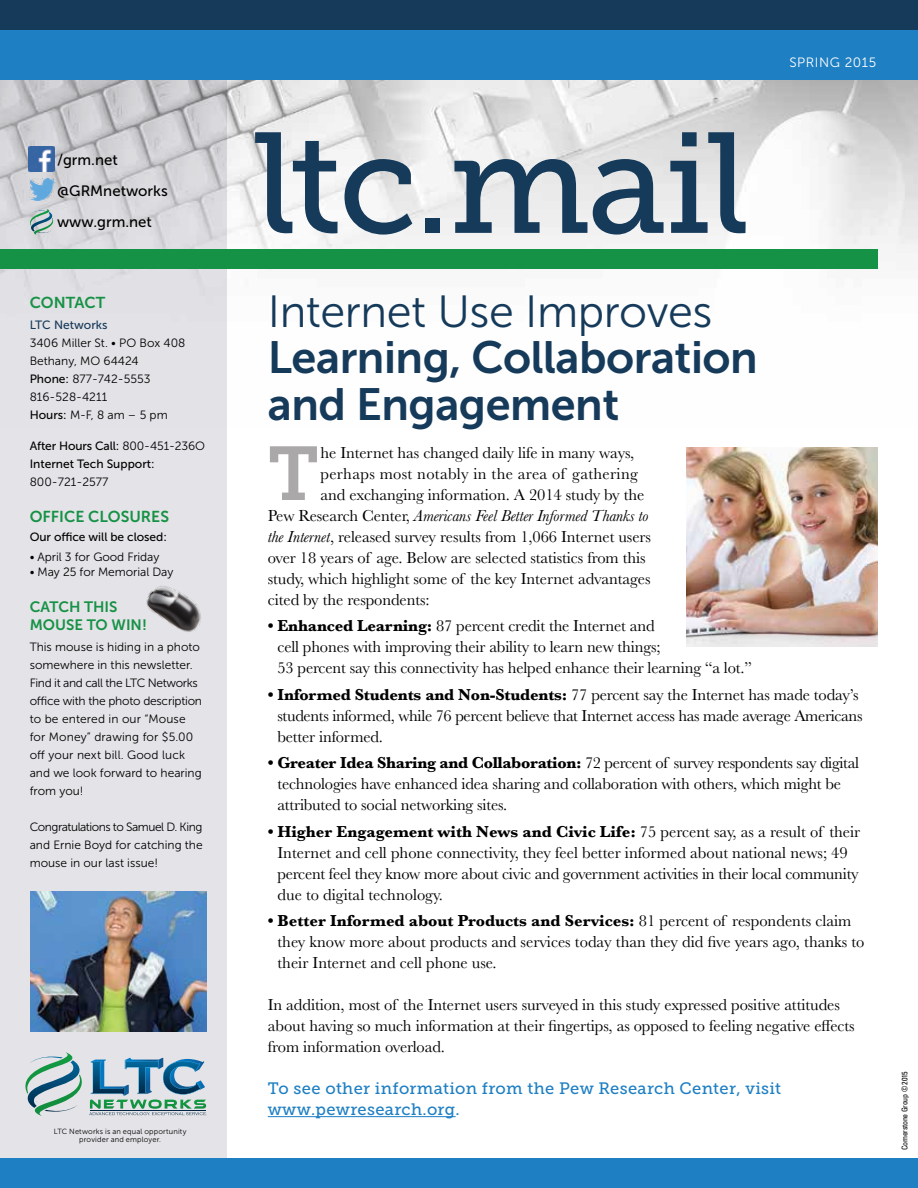
<style>
.page{position:relative;width:918px;height:1188px;background:#fff}
.page>*{position:absolute;margin:0;border:0;box-sizing:border-box;transform-origin:0 0}
.t1{font:142.5px "Museo Slab 500";letter-spacing:-.02em;color:#163a5a}
.t2{font:75.6px "Museo Slab 700";color:#aba8a9}
.t3{font:45px/46.5px "Museo Sans 700";letter-spacing:-.01em;color:#163a5a}
.t4{font:45px "Museo Sans 300";letter-spacing:-.01em;color:#163a5a}
.t5{font:16.5px/21px "Baskerville";letter-spacing:-.005em;color:#000}
.t6{font:16.5px/21px "Museo Slab 500";letter-spacing:.02em;color:#1e7fc3}
.t7{font:italic 16.5px "Baskerville";letter-spacing:-.005em;color:#000}
.t8{font:16.5px "Baskerville";letter-spacing:.02em;color:#000}
.t9{font:15.75px "Museo Sans 700";color:#169246}
.t10{font:15px/30.9px "Museo Sans 500";color:#000}
.t11{font:15px/18px "Museo Sans 700";color:#169246}
.t12{font:13.5px "Museo Sans 300";letter-spacing:.04em;color:#fff}
.t13{font:12px/18px "Museo Sans 300";color:#000}
.t14{font:12px/18px "Museo Sans 500";letter-spacing:-.005em;color:#000}
.t15{font:12px "Museo Sans 500";color:#163a5a}
.t16{font:condensed 7.8px "Univers";letter-spacing:-.03em;color:#000}
.t17{font:7.5px/7.5px "Museo Sans 300";letter-spacing:.025em;color:#000;text-align:center}
.s1{font-family:"Museo Sans 500"}
.s2{font-family:"Museo Sans 300"}
.s3{font-style:normal}
.s4{font-style:italic}
.s5{font-weight:700}
</style>
<div class="page">
<img style="left:227px;top:80px;width:691px;height:190px">
<div style="left:0;top:80px;width:227px;height:1094px;background:#e4e3e7"></div>
<div style="left:0;top:1158px;width:918px;height:30px;background:#1e7fc3"></div>
<div style="left:0;top:0;width:918px;height:30px;background:#163a5a"></div>
<div style="left:0;top:30px;width:918px;height:50px;background:#1e7fc3"></div>
<div style="left:0;top:249px;width:878px;height:19px;background:#169246"></div>
<svg style="left:25px;top:1052px;width:182px;height:64px"></svg>
<img style="left:146px;top:586px;width:55px;height:46px">
<img style="left:29px;top:146px;width:25px;height:25px">
<img style="left:29px;top:179px;width:27px;height:21px">
<svg style="left:28px;top:209px;width:26px;height:26px"></svg>
<hr style="left:268px;top:1116px;width:188px;height:1px;background:#1e7fc3">
<img style="left:687px;top:447px;width:191px;height:200px">
<img style="left:30px;top:892px;width:177px;height:140px">
<p class="t10" style="left:57px;top:144px;width:112px">/grm.net @GRMnetworks www.grm.net</p>
<p class="t9" style="left:30px;top:294px;width:77px">CONTACT</p>
<p class="t15" style="left:30px;top:318px;width:79px">LTC Networks</p>
<p class="t13" style="left:30px;top:334px;width:157px">3406 Miller St. • PO Box 408<br>Bethany, MO 64424<br><span class="s1">Phone:</span> 877-742-5553<br>816-528-4211<br><span class="s1">Hours:</span> M-F, 8 am – 5 pm</p>
<p class="t14" style="left:30px;top:437px;width:177px">After Hours Call: <span class="s2">800-451-236O<br></span>Internet Tech Support:</p>
<p class="t13" style="left:30px;top:473px;width:80px">800-721-2577</p>
<p class="t9" style="left:30px;top:508px;width:141px">OFFICE CLOSURES</p>
<p class="t14" style="left:30px;top:528px;width:139px">Our office will be closed:</p>
<p class="t13" style="left:30px;top:548px;width:131px">• April 3 for Good Friday</p>
<p class="t13" style="left:30px;top:563px;width:145px">• May 25 for Memorial Day</p>
<p class="t11" style="left:30px;top:598px;width:119px">CATCH THIS<br>MOUSE TO WIN!</p>
<p class="t13" style="left:30px;top:638px;width:174px">This mouse is hiding in a photo somewhere in this newsletter.<br>Find it and call the LTC Networks office with the photo description to be entered in our “Mouse for Money” drawing for $5.00 off your next bill. Good luck and we look forward to hearing from you!</p>
<p class="t13" style="left:30px;top:818px;width:174px;text-align:justify">Congratulations to Samuel D. King and Ernie Boyd for catching the mouse in our last issue!</p>
<p class="t17" style="left:54px;top:1128px;width:134px">LTC Networks is an equal opportunity provider and employer.</p>
<h1 class="t1" style="left:255px;top:104px;width:496px">ltc.mail</h1>
<h3 class="t4" style="left:268px;top:287px;width:446px">Internet Use Improves</h3>
<h3 class="t3" style="left:268px;top:334px;width:492px">Learning, Collaboration and Engagement</h3>
<p class="t12" style="left:790px;top:55px;width:88px">SPRING 2015</p>
<h2 class="t2" style="left:268px;top:431px;width:53px">T</h2>
<p class="t5" style="left:320px;top:442px;width:315px">he Internet has changed daily life in many ways,</p>
<p class="t8" style="left:320px;top:463px;width:319px">perhaps most notably in the area of gathering</p>
<p class="t5" style="left:320px;top:484px;width:325px">and exchanging information. A 2014 study by the</p>
<p class="t7" style="left:268px;top:505px;width:382px"><span class="s3">Pew Research Center,</span> Americans Feel Better Informed Thanks to</p>
<p class="t5" style="left:268px;top:526px;width:385px"><span class="s4">the Internet</span>, released survey results from 1,066 Internet users</p>
<p class="t5" style="left:268px;top:547px;width:379px">over 18 years of age. Below are selected statistics from this</p>
<p class="t5" style="left:268px;top:568px;width:384px">study, which highlight some of the key Internet advantages</p>
<p class="t5" style="left:268px;top:589px;width:163px">cited by the respondents:</p>
<p class="t5" style="left:277px;top:616px;width:476px;text-indent:-10px"><span class="s5">• Enhanced Learning:</span> 87 percent credit the Internet and<br>cell phones with improving their ability to learn new things;<br>53 percent say this connectivity has helped enhance their learning “a lot.”</p>
<p class="t5" style="left:277px;top:684px;width:587px;text-indent:-10px"><span class="s5">• Informed Students and Non-Students:</span> 77 percent say the Internet has made today’s students informed, while 76 percent believe that Internet access has made average Americans better informed.</p>
<p class="t5" style="left:277px;top:753px;width:583px;text-indent:-10px"><span class="s5">• Greater Idea Sharing and Collaboration:</span> 72 percent of survey respondents say digital technologies have enhanced idea sharing and collaboration with others, which might be attributed to social networking sites.</p>
<p class="t5" style="left:277px;top:821px;width:584px;text-indent:-10px"><span class="s5">• Higher Engagement with News and Civic Life:</span> 75 percent say, as a result of their Internet and cell phone connectivity, they feel better informed about national news; 49 percent feel they know more about civic and government activities in their local community due to digital technology.</p>
<p class="t5" style="left:277px;top:910px;width:589px;text-indent:-10px"><span class="s5">• Better Informed about Products and Services:</span> 81 percent of respondents claim they know more about products and services today than they did five years ago, thanks to their Internet and cell phone use.</p>
<p class="t5" style="left:268px;top:994px;width:588px">In addition, most of the Internet users surveyed in this study expressed positive attitudes about having so much information at their fingertips, as opposed to feeling negative effects from information overload.</p>
<p class="t6" style="left:268px;top:1078px;width:515px">To see other information from the Pew Research Center, visit www.pewresearch.org.</p>
<p class="t16" style="left:900px;top:1150px;width:80px;rotate:-90deg">Cornerstone Group © 2015</p>
</div>
